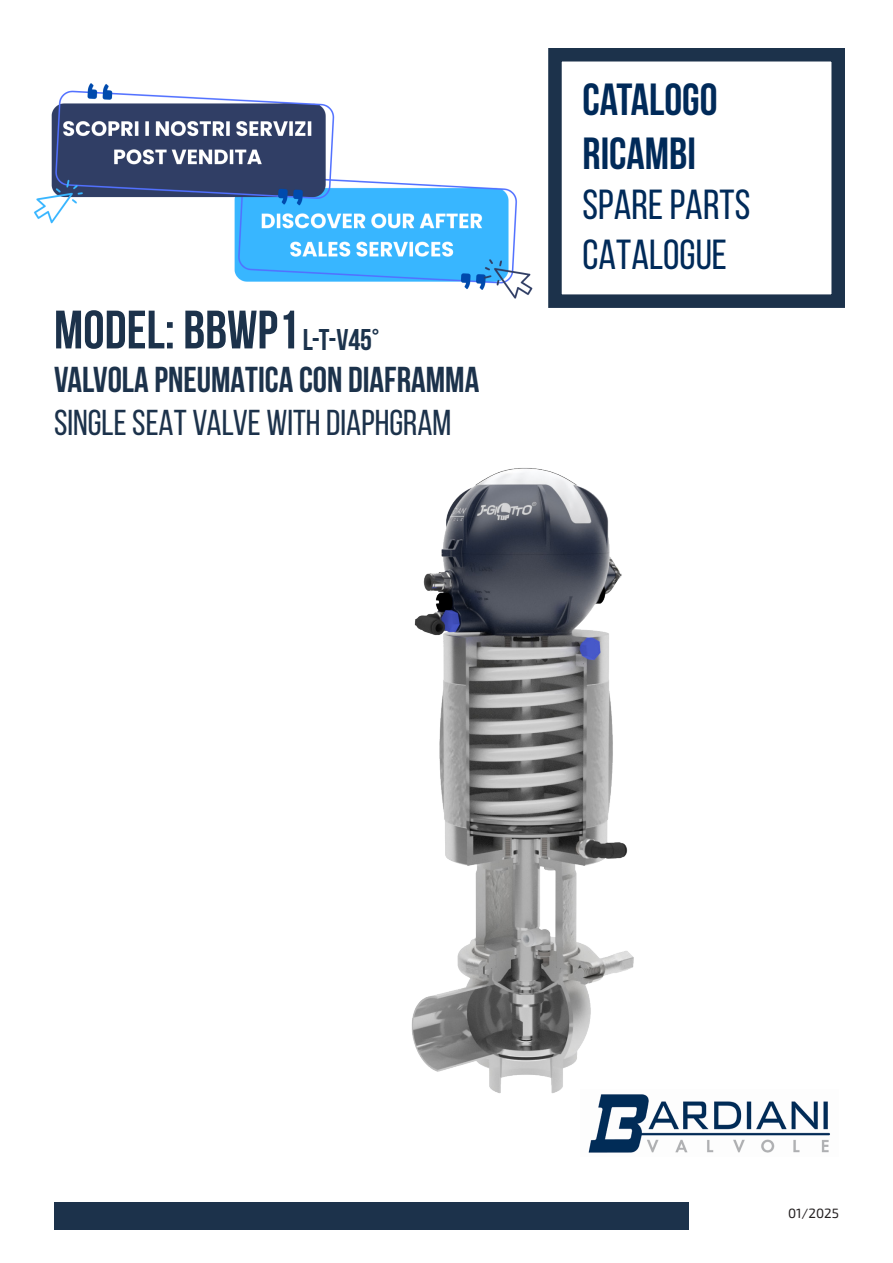
<style>
.page{position:relative;width:893px;height:1263px;background:#fff}
.page>*{position:absolute;margin:0;border:0;box-sizing:border-box;transform-origin:0 0}
.t1{font:700 54px "Bebas Neue";color:#1c324b}
.t2{font:700 45px/54px "Bebas Neue";color:#002a59}
.t3{font:42px/50.4px "Bebas Neue";color:#002a59}
.t4{font:700 36px "Bebas Neue";color:#1c324b}
.t5{font:36px "Bebas Neue";color:#1c324b}
.t6{font:700 30px "Bebas Neue";color:#1c334c}
.t7{font:13.5px "Exo Soft";color:#231f20}
</style>
<div class="page">
<img style="left:588px;top:1101px;width:242px;height:52px">
<div style="left:548px;top:48px;width:297px;height:260px;border:14px solid #1c324b"></div>
<img style="left:34px;top:83px;width:499px;height:216px">
<div style="left:55px;top:1202px;width:634px;height:28px;background:#1c324b"></div>
<img style="left:411px;top:468px;width:286px;height:672px">
<p class="t1" style="left:54px;top:300px;width:247px">MODEL: BBWP1</p>
<p class="t4" style="left:54px;top:359px;width:427px">VALVOLA PNEUMATICA CON DIAFRAMMA</p>
<p class="t5" style="left:54px;top:403px;width:399px">SINGLE SEAT VALVE WITH DIAPHGRAM</p>
<p class="t6" style="left:303px;top:323px;width:78px">L-T-V45°</p>
<p class="t2" style="left:583px;top:71px;width:137px">CATALOGO<br>RICAMBI</p>
<p class="t3" style="left:583px;top:179px;width:169px">SPARE PARTS<br>CATALOGUE</p>
<p class="t7" style="left:788px;top:1206px;width:52px">01/2025</p>
</div>
